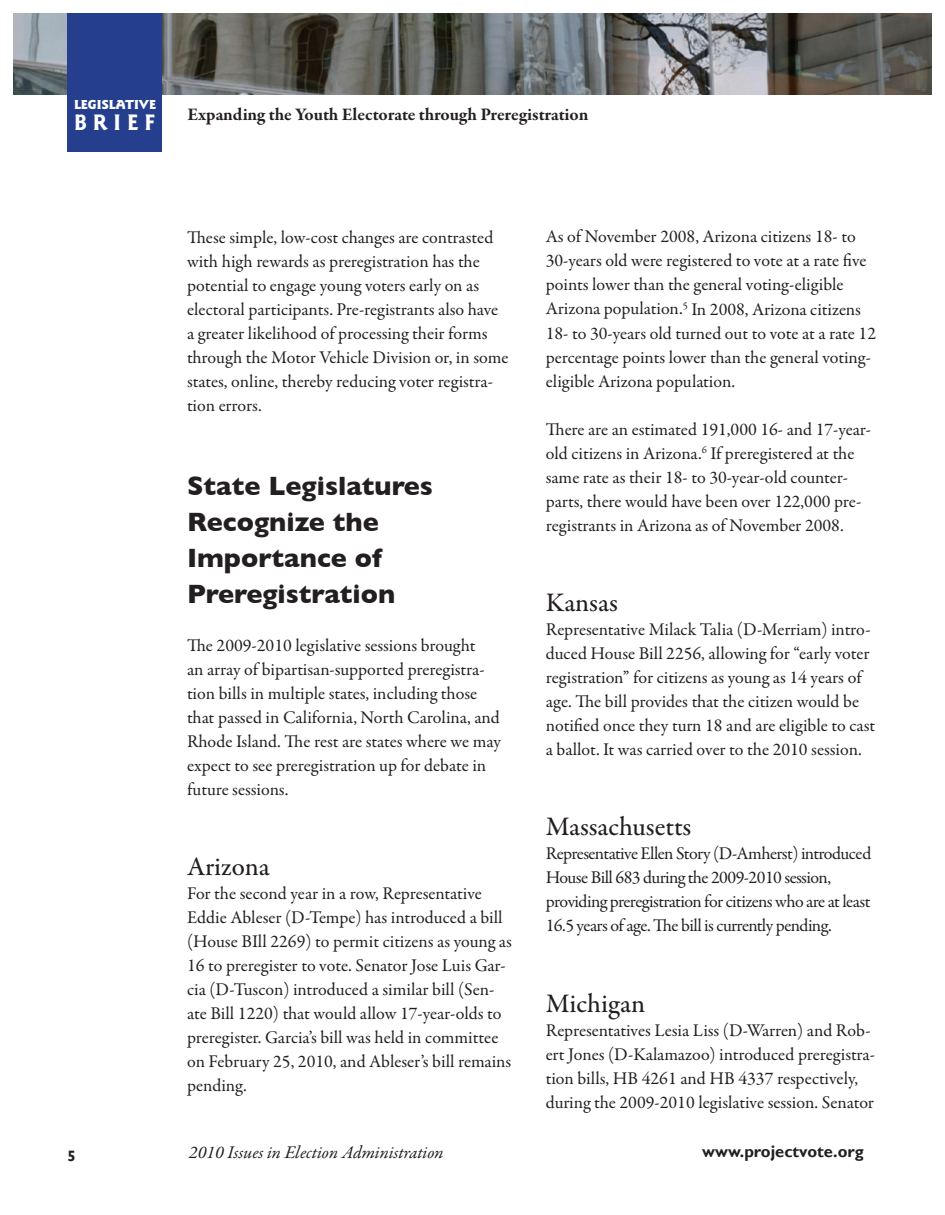
<style>
.page{position:relative;width:945px;height:1215px;background:#fff}
.page>*{position:absolute;margin:0;border:0;box-sizing:border-box;transform-origin:0 0}
.t1{font:700 27px/36px "Gill Sans";color:#231f20}
.t2{font:500 27px "Garamond Premr Pro";color:#231f20}
.t3{font:700 23.25px "Goudy Sans";letter-spacing:.26em;color:#fff}
.t4{font:18px/24px "Garamond Premr Pro";letter-spacing:-.005em;color:#231f20}
.t5{font:18px/24px "Garamond Premr Pro";letter-spacing:-.035em;color:#231f20}
.t6{font:700 18px "Garamond Premr Pro";letter-spacing:-.005em;color:#231f20}
.t7{font:italic 18px "Garamond Premr Pro";letter-spacing:-.005em;color:#231f20}
.t8{font:700 16.5px "Gill Sans";color:#231f20}
.t9{font:700 15px "Gill Sans";color:#231f20}
.t10{font:900 13.5px "Goudy Sans";color:#fff}
</style>
<div class="page">
<img style="left:14px;top:14px;width:918px;height:80px">
<div style="left:68px;top:14px;width:94px;height:138px;background:#253f8e"></div>
<p class="t10" style="left:74px;top:97px;width:84px">LEGISLATIVE</p>
<p class="t3" style="left:74px;top:109px;width:83px">Brief</p>
<p class="t6" style="left:188px;top:103px;width:402px">Expanding the Youth Electorate through Preregistration</p>
<p class="t4" style="left:187px;top:225px;width:323px">These simple, low-cost changes are contrasted with high rewards as preregistration has the potential to engage young voters early on as electoral participants. Pre-registrants also have a greater likelihood of processing their forms through the Motor Vehicle Division or, in some states, online, thereby reducing voter registra&shy;tion errors.</p>
<h1 class="t1" style="left:187px;top:467px;width:247px">State Legislatures<br>Recognize the<br>Importance of<br>Preregistration</h1>
<p class="t4" style="left:187px;top:633px;width:315px">The 2009-2010 legislative sessions brought<br>an array of bipartisan-supported preregistra&shy;tion bills in multiple states, including those that passed in California, North Carolina, and Rhode Island. The rest are states where we may expect to see preregistration up for debate in future sessions.</p>
<h1 class="t2" style="left:187px;top:850px;width:84px">Arizona</h1>
<p class="t4" style="left:187px;top:882px;width:326px">For the second year in a row, Representative Eddie Ableser (D-Tempe) has introduced a bill (House BIll 2269) to permit citizens as young as 16 to preregister to vote. Senator Jose Luis Gar&shy;cia (D-Tuscon) introduced a similar bill (Sen&shy;ate Bill 1220) that would allow 17-year-olds to preregister. Garcia’s bill was held in committee on February 25, 2010, and Ableser’s bill remains pending.</p>
<p class="t4" style="left:546px;top:225px;width:332px">As of November 2008, Arizona citizens 18- to 30-years old were registered to vote at a rate five points lower than the general voting-eligible Arizona population.<sup>5</sup> In 2008, Arizona citizens 18- to 30-years old turned out to vote at a rate 12 percentage points lower than the general voting&shy;eligible Arizona population.</p>
<p class="t4" style="left:546px;top:417px;width:327px">There are an estimated 191,000 16- and 17-year&shy;old citizens in Arizona.<sup>6</sup> If preregistered at the same rate as their 18- to 30-year-old counter&shy;parts, there would have been over 122,000 pre&shy;registrants in Arizona as of November 2008.</p>
<h1 class="t2" style="left:546px;top:586px;width:74px">Kansas</h1>
<p class="t4" style="left:546px;top:618px;width:331px">Representative Milack Talia (D-Merriam) intro&shy;duced House Bill 2256, allowing for “early voter registration” for citizens as young as 14 years of age. The bill provides that the citizen would be notified once they turn 18 and are eligible to cast a ballot. It was carried over to the 2010 session.</p>
<h1 class="t2" style="left:546px;top:811px;width:147px">Massachusetts</h1>
<p class="t5" style="left:546px;top:842px;width:327px">Representative Ellen Story (D-Amherst) introduced House Bill 683 during the 2009-2010 session, providing preregistration for citizens who are at least 16.5 years of age. The bill is currently pending.</p>
<h1 class="t2" style="left:546px;top:987px;width:101px">Michigan</h1>
<p class="t4" style="left:546px;top:1019px;width:331px">Representatives Lesia Liss (D-Warren) and Rob&shy;ert Jones (D-Kalamazoo) introduced preregistra&shy;tion bills, HB 4261 and HB 4337 respectively, during the 2009-2010 legislative session. Senator</p>
<p class="t9" style="left:68px;top:1146px;width:10px">5</p>
<p class="t7" style="left:189px;top:1141px;width:256px">2010 Issues in Election Administration</p>
<p class="t8" style="left:702px;top:1142px;width:163px">www.projectvote.org</p>
</div>
